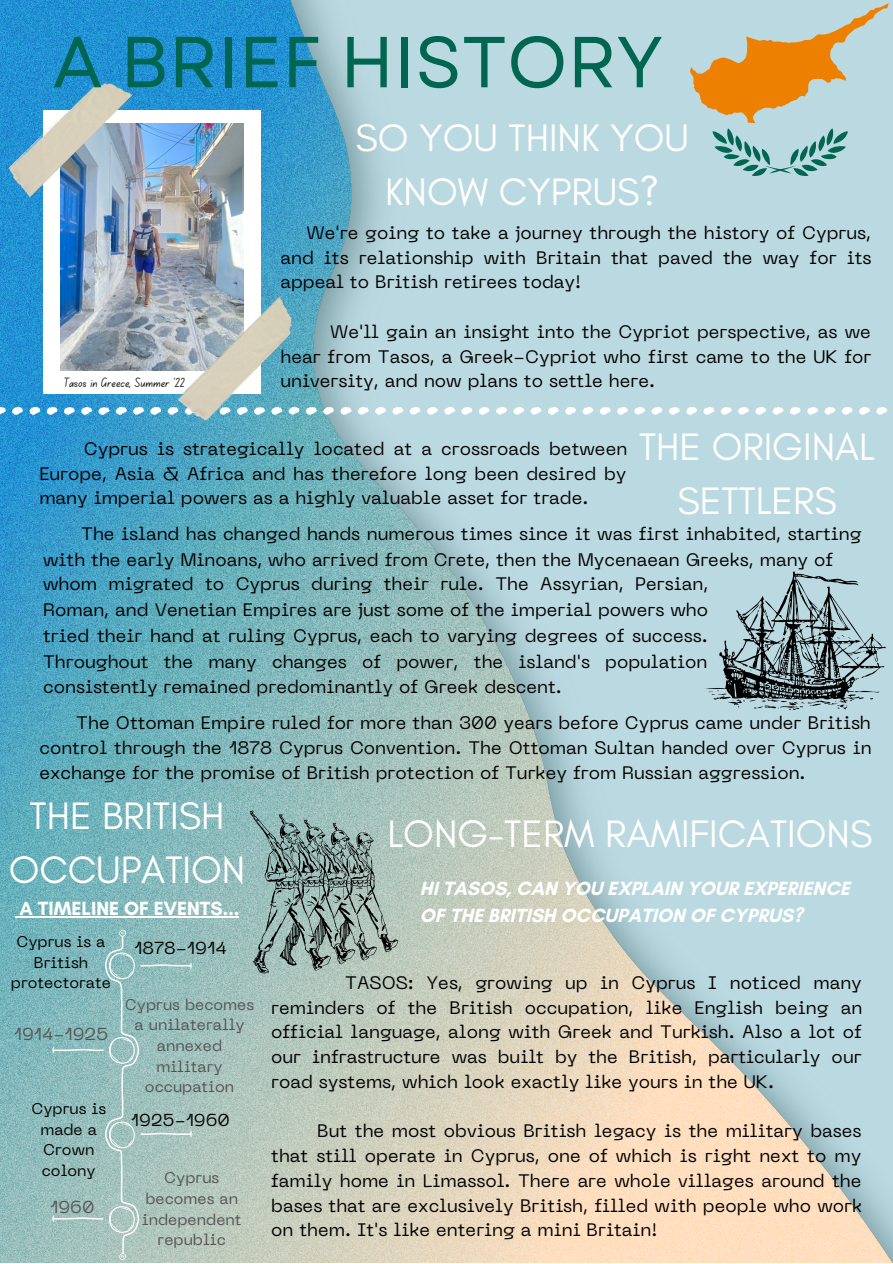
<style>
.page{position:relative;width:893px;height:1264px;background:#fff}
.page>*{position:absolute;margin:0;border:0;box-sizing:border-box;transform-origin:0 0}
.t1{font:72px "Garet";color:#006651}
.t2{font:39px/54px "Glacial Indifference";color:#fff;text-align:center}
.t3{font:700 19.5px/27px "Glacial Indifference";color:#fff}
.t4{font:18px/24.8px "PP Neue Machina";color:#000;text-align:justify}
.t5{font:17.25px "PP Neue Machina";color:#000}
.t6{font:17.1px "PP Neue Machina";color:#545454}
.t7{font:17.1px "PP Neue Machina";color:#000}
.t8{font:15.45px/20.5px "PP Neue Machina";color:#545454;text-align:center}
.t9{font:15.45px/20.5px "PP Neue Machina";color:#000;text-align:center}
.t10{font:13.5px "Canva School Font";color:#000}
</style>
<div class="page">
<img style="left:0;top:0;width:892px;height:1262px">
<div style="left:43px;top:110px;width:218px;height:284px;background:#fff"></div>
<img style="left:61px;top:123px;width:182px;height:248px">
<svg style="left:444px;top:406px;width:11px;height:9px"></svg>
<svg style="left:427px;top:407px;width:11px;height:8px"></svg>
<svg style="left:409px;top:407px;width:11px;height:8px"></svg>
<svg style="left:392px;top:407px;width:11px;height:8px"></svg>
<svg style="left:375px;top:407px;width:11px;height:8px"></svg>
<svg style="left:167px;top:407px;width:10px;height:8px"></svg>
<svg style="left:150px;top:407px;width:11px;height:8px"></svg>
<svg style="left:340px;top:407px;width:29px;height:8px"></svg>
<svg style="left:133px;top:407px;width:11px;height:8px"></svg>
<svg style="left:323px;top:407px;width:11px;height:8px"></svg>
<svg style="left:306px;top:407px;width:11px;height:8px"></svg>
<svg style="left:98px;top:407px;width:29px;height:8px"></svg>
<svg style="left:81px;top:406px;width:11px;height:9px"></svg>
<svg style="left:64px;top:407px;width:11px;height:8px"></svg>
<svg style="left:47px;top:407px;width:11px;height:8px"></svg>
<svg style="left:29px;top:407px;width:11px;height:8px"></svg>
<svg style="left:12px;top:406px;width:11px;height:9px"></svg>
<svg style="left:0;top:407px;width:6px;height:8px"></svg>
<svg style="left:599px;top:407px;width:11px;height:8px"></svg>
<svg style="left:582px;top:406px;width:11px;height:9px"></svg>
<svg style="left:841px;top:407px;width:11px;height:8px"></svg>
<svg style="left:565px;top:407px;width:11px;height:8px"></svg>
<svg style="left:824px;top:407px;width:11px;height:8px"></svg>
<svg style="left:548px;top:407px;width:11px;height:8px"></svg>
<svg style="left:807px;top:407px;width:11px;height:8px"></svg>
<svg style="left:530px;top:407px;width:12px;height:8px"></svg>
<svg style="left:789px;top:407px;width:11px;height:8px"></svg>
<svg style="left:513px;top:406px;width:11px;height:9px"></svg>
<svg style="left:772px;top:406px;width:11px;height:9px"></svg>
<svg style="left:495px;top:407px;width:12px;height:8px"></svg>
<svg style="left:478px;top:407px;width:11px;height:8px"></svg>
<svg style="left:461px;top:407px;width:11px;height:8px"></svg>
<svg style="left:720px;top:407px;width:46px;height:8px"></svg>
<svg style="left:703px;top:406px;width:11px;height:9px"></svg>
<svg style="left:668px;top:407px;width:29px;height:8px"></svg>
<svg style="left:651px;top:407px;width:11px;height:8px"></svg>
<svg style="left:634px;top:407px;width:11px;height:8px"></svg>
<svg style="left:616px;top:407px;width:12px;height:8px"></svg>
<svg style="left:858px;top:406px;width:29px;height:9px"></svg>
<img style="left:177px;top:295px;width:129px;height:129px">
<svg style="left:690px;top:2px;width:199px;height:175px"></svg>
<svg style="left:704px;top:571px;width:181px;height:139px"></svg>
<svg style="left:52px;top:929px;width:140px;height:330px"></svg>
<img style="left:5px;top:68px;width:128px;height:129px">
<hr style="left:20px;top:916px;width:219px;height:1px;background:#fff">
<svg style="left:250px;top:810px;width:148px;height:163px"></svg>
<h1 class="t1" style="left:53px;top:10px;width:612px">A BRIEF HISTORY</h1>
<h2 class="t2" style="left:355px;top:110px;width:335px">SO YOU THINK YOU<br>KNOW CYPRUS?</h2>
<p class="t4" style="left:280px;top:222px;width:592px;text-indent:26px">We're going to take a journey through the history of Cyprus, and its relationship with Britain that paved the way for its appeal to British retirees today!</p>
<p class="t4" style="left:280px;top:321px;width:592px;text-align:right">We'll gain an insight into the Cypriot perspective, as we<br>hear from Tasos, a Greek-Cypriot who first came to the UK for</p>
<p class="t10" style="left:64px;top:376px;width:123px">Tasos in Greece, Summer '22</p>
<p class="t4" style="left:280px;top:370px;width:376px">university, and now plans to settle here.</p>
<h2 class="t2" style="left:639px;top:419px;width:237px">THE ORIGINAL<br>SETTLERS</h2>
<p class="t4" style="left:43px;top:522px;width:820px;line-height:25.8px;text-indent:38px">The island has changed hands numerous times since it was first inhabited, starting with the early Minoans, who arrived from Crete, then the Mycenaean Greeks, many of</p>
<p class="t4" style="left:39px;top:438px;width:589px;text-indent:44px">Cyprus is strategically located at a crossroads between Europe, Asia &amp; Africa and has therefore long been desired by many imperial powers as a highly valuable asset for trade.</p>
<p class="t4" style="left:43px;top:572px;width:666px;line-height:25.8px">whom migrated to Cyprus during their rule. The Assyrian, Persian, Roman, and Venetian Empires are just some of the imperial powers who tried their hand at ruling Cyprus, each to varying degrees of success.<br>Throughout the many changes of power, the island's population consistently remained predominantly of Greek descent.</p>
<p class="t4" style="left:39px;top:712px;width:833px;text-indent:37px">The Ottoman Empire ruled for more than 300 years before Cyprus came under British control through the 1878 Cyprus Convention. The Ottoman Sultan handed over Cyprus in exchange for the promise of British protection of Turkey from Russian aggression.</p>
<h2 class="t2" style="left:9px;top:788px;width:238px">THE BRITISH<br>OCCUPATION</h2>
<p class="t3" style="left:20px;top:895px;width:221px">A TIMELINE OF EVENTS...</p>
<p class="t5" style="left:134px;top:940px;width:94px">1878-1914</p>
<p class="t9" style="left:11px;top:932px;width:102px">Cyprus is a<br>British protectorate</p>
<p class="t6" style="left:14px;top:1027px;width:96px">1914-1925</p>
<p class="t9" style="left:31px;top:1099px;width:76px">Cyprus is made a<br>Crown colony</p>
<p class="t6" style="left:50px;top:1200px;width:46px">1960</p>
<p class="t8" style="left:125px;top:995px;width:131px">Cyprus becomes a unilaterally annexed military occupation</p>
<p class="t7" style="left:131px;top:1113px;width:100px">1925-1960</p>
<p class="t8" style="left:142px;top:1169px;width:101px">Cyprus becomes an independent republic</p>
<h2 class="t2" style="left:387px;top:806px;width:486px">LONG-TERM RAMIFICATIONS</h2>
<p class="t3" style="left:420px;top:874px;width:431px">HI TASOS, CAN YOU EXPLAIN YOUR EXPERIENCE<br>OF THE BRITISH OCCUPATION OF CYPRUS?</p>
<p class="t4" style="left:271px;top:972px;width:592px;text-indent:74px">TASOS: Yes, growing up in Cyprus I noticed many reminders of the British occupation, like English being an official language, along with Greek and Turkish. Also a lot of our infrastructure was built by the British, particularly our road systems, which look exactly like yours in the UK.</p>
<p class="t4" style="left:271px;top:1120px;width:592px;text-indent:46px">But the most obvious British legacy is the military bases that still operate in Cyprus, one of which is right next to my family home in Limassol. There are whole villages around the bases that are exclusively British, filled with people who work on them. It's like entering a mini Britain!</p>
</div>
